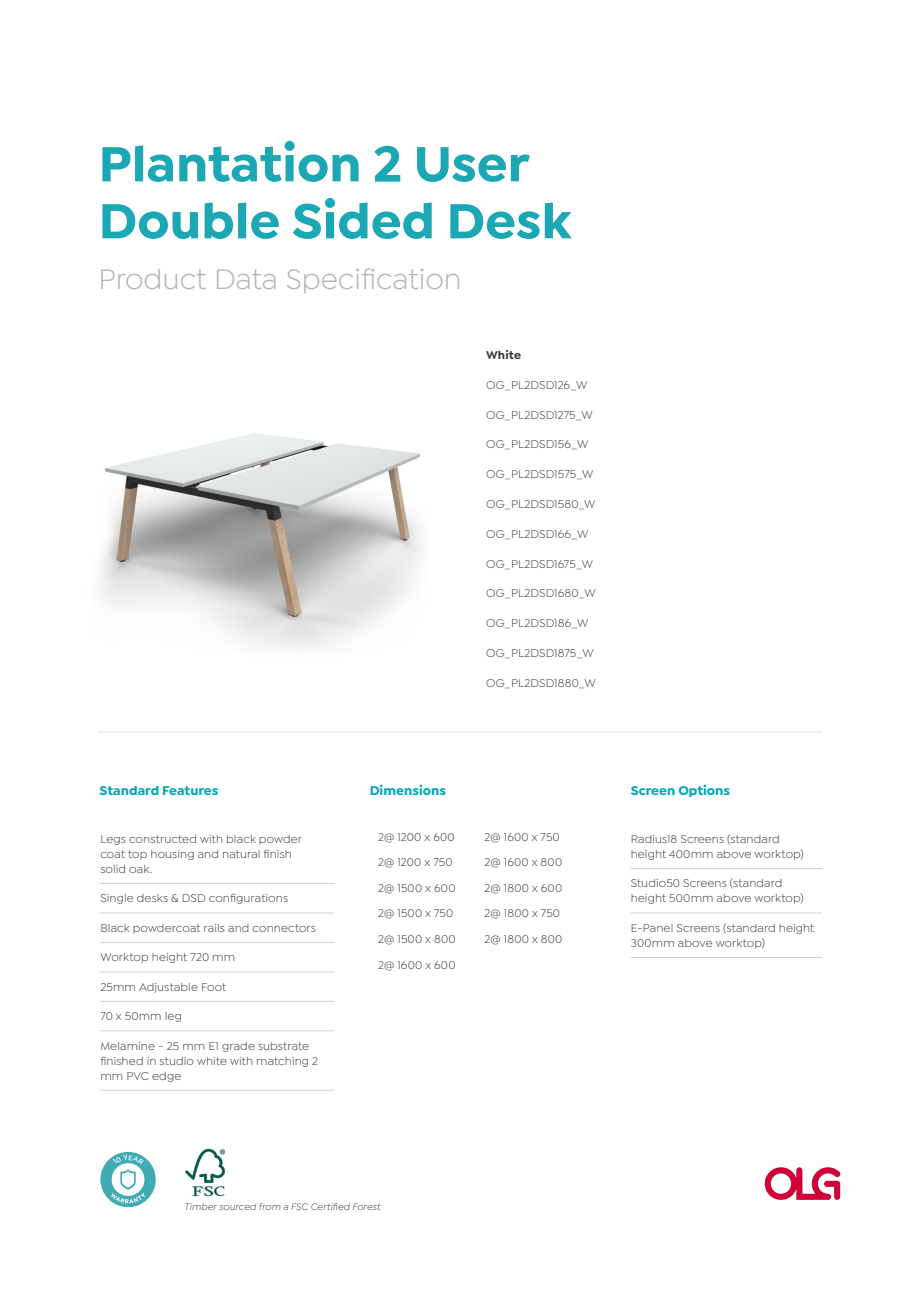
<style>
.page{position:relative;width:919px;height:1289px;background:#fff}
.page>*{position:absolute;margin:0;border:0;box-sizing:border-box;transform-origin:0 0}
.t1{font:700 52.5px/57px "Isidora Sans";color:#1ca7b4}
.t2{font:30px "Isidora Sans";color:#b2b4b2}
.t3{font:700 13.5px "Isidora Sans";color:#00a7b5}
.Table_BC{font:12px/15px "Isidora Sans";letter-spacing:.01em;color:#3e3e3f}
.Body_copy{font:12px "Isidora Sans";letter-spacing:.01em;color:#3e3e3f}
.Body_copy-2{font:700 12px "Isidora Sans";letter-spacing:.01em;color:#3e3e3f}
.t4{font:italic 9.9px "Isidora Sans";letter-spacing:.015em;color:#3e3e3f}
</style>
<div class="page">
<svg style="left:764px;top:1167px;width:76px;height:32px"></svg>
<div style="left:100px;top:1151px;width:56px;height:56px;background:#41abb4;border-radius:50%"></div>
<hr style="left:98px;top:731px;width:724px;height:2px;background:#f0f0f0">
<hr style="left:100px;top:883px;width:234px;height:1px;background:#d1d2d4">
<hr style="left:100px;top:912px;width:234px;height:1px;background:#d1d2d4">
<hr style="left:100px;top:942px;width:234px;height:1px;background:#d1d2d4">
<hr style="left:100px;top:971px;width:234px;height:1px;background:#d1d2d4">
<hr style="left:100px;top:1001px;width:234px;height:1px;background:#d1d2d4">
<hr style="left:100px;top:1030px;width:234px;height:1px;background:#d1d2d4">
<hr style="left:100px;top:1089px;width:234px;height:1px;background:#d1d2d4">
<hr style="left:630px;top:868px;width:192px;height:1px;background:#d1d2d4">
<hr style="left:630px;top:912px;width:192px;height:1px;background:#d1d2d4">
<hr style="left:630px;top:957px;width:192px;height:1px;background:#d1d2d4">
<img style="left:185px;top:1148px;width:39px;height:48px">
<img style="left:100px;top:433px;width:322px;height:216px">
<svg style="left:111px;top:1154px;width:34px;height:49px"></svg>
<p class="t1" style="left:98px;top:135px;width:474px">Plantation 2 User<br>Double Sided Desk</p>
<p class="t2" style="left:98px;top:262px;width:364px">Product Data Specification</p>
<p class="Body_copy-2" style="left:486px;top:348px;width:37px">White</p>
<p class="Body_copy" style="left:486px;top:378px;width:103px">OG_PL2DSD126_W</p>
<p class="Body_copy" style="left:486px;top:408px;width:108px">OG_PL2DSD1275_W</p>
<p class="Body_copy" style="left:486px;top:438px;width:104px">OG_PL2DSD156_W</p>
<p class="Body_copy" style="left:486px;top:467px;width:109px">OG_PL2DSD1575_W</p>
<p class="Body_copy" style="left:486px;top:497px;width:111px">OG_PL2DSD1580_W</p>
<p class="Body_copy" style="left:486px;top:527px;width:104px">OG_PL2DSD166_W</p>
<p class="Body_copy" style="left:486px;top:557px;width:108px">OG_PL2DSD1675_W</p>
<p class="Body_copy" style="left:486px;top:586px;width:111px">OG_PL2DSD1680_W</p>
<p class="Body_copy" style="left:486px;top:616px;width:104px">OG_PL2DSD186_W</p>
<p class="Body_copy" style="left:486px;top:646px;width:109px">OG_PL2DSD1875_W</p>
<p class="Body_copy" style="left:486px;top:676px;width:111px">OG_PL2DSD1880_W</p>
<p class="t3" style="left:99px;top:782px;width:120px">Standard Features</p>
<p class="t3" style="left:370px;top:782px;width:78px">Dimensions</p>
<p class="t3" style="left:630px;top:782px;width:101px">Screen Options</p>
<p class="Body_copy" style="left:378px;top:830px;width:78px">2@ 1200 x 600</p>
<p class="Body_copy" style="left:484px;top:830px;width:77px">2@ 1600 x 750</p>
<p class="Body_copy" style="left:378px;top:855px;width:76px">2@ 1200 x 750</p>
<p class="Body_copy" style="left:484px;top:855px;width:79px">2@ 1600 x 800</p>
<p class="Body_copy" style="left:378px;top:881px;width:79px">2@ 1500 x 600</p>
<p class="Body_copy" style="left:484px;top:881px;width:79px">2@ 1800 x 600</p>
<p class="Body_copy" style="left:378px;top:906px;width:77px">2@ 1500 x 750</p>
<p class="Body_copy" style="left:484px;top:906px;width:77px">2@ 1800 x 750</p>
<p class="Body_copy" style="left:378px;top:932px;width:79px">2@ 1500 x 800</p>
<p class="Body_copy" style="left:484px;top:932px;width:79px">2@ 1800 x 800</p>
<p class="Body_copy" style="left:378px;top:958px;width:79px">2@ 1600 x 600</p>
<p class="Table_BC" style="left:630px;top:831px;width:174px">Radius18 Screens (standard height 400mm above worktop)</p>
<p class="Table_BC" style="left:630px;top:875px;width:174px">Studio50 Screens (standard height 500mm above worktop)</p>
<p class="Table_BC" style="left:630px;top:920px;width:185px">E-Panel Screens (standard height<br>300mm above worktop)</p>
<p class="Table_BC" style="left:100px;top:831px;width:203px">Legs constructed with black powder coat top housing and natural finish solid oak.</p>
<p class="Table_BC" style="left:100px;top:890px;width:189px">Single desks &amp; DSD configurations</p>
<p class="Table_BC" style="left:100px;top:920px;width:217px">Black powdercoat rails and connectors</p>
<p class="Table_BC" style="left:100px;top:949px;width:136px">Worktop height 720 mm</p>
<p class="Table_BC" style="left:100px;top:979px;width:127px">25mm Adjustable Foot</p>
<p class="Table_BC" style="left:100px;top:1008px;width:83px">70 x 50mm leg</p>
<p class="Table_BC" style="left:100px;top:1038px;width:219px">Melamine - 25 mm E1 grade substrate finished in studio white with matching 2 mm PVC edge</p>
<p class="t4" style="left:184px;top:1201px;width:197px">Timber sourced from a FSC Certified Forest</p>
</div>
